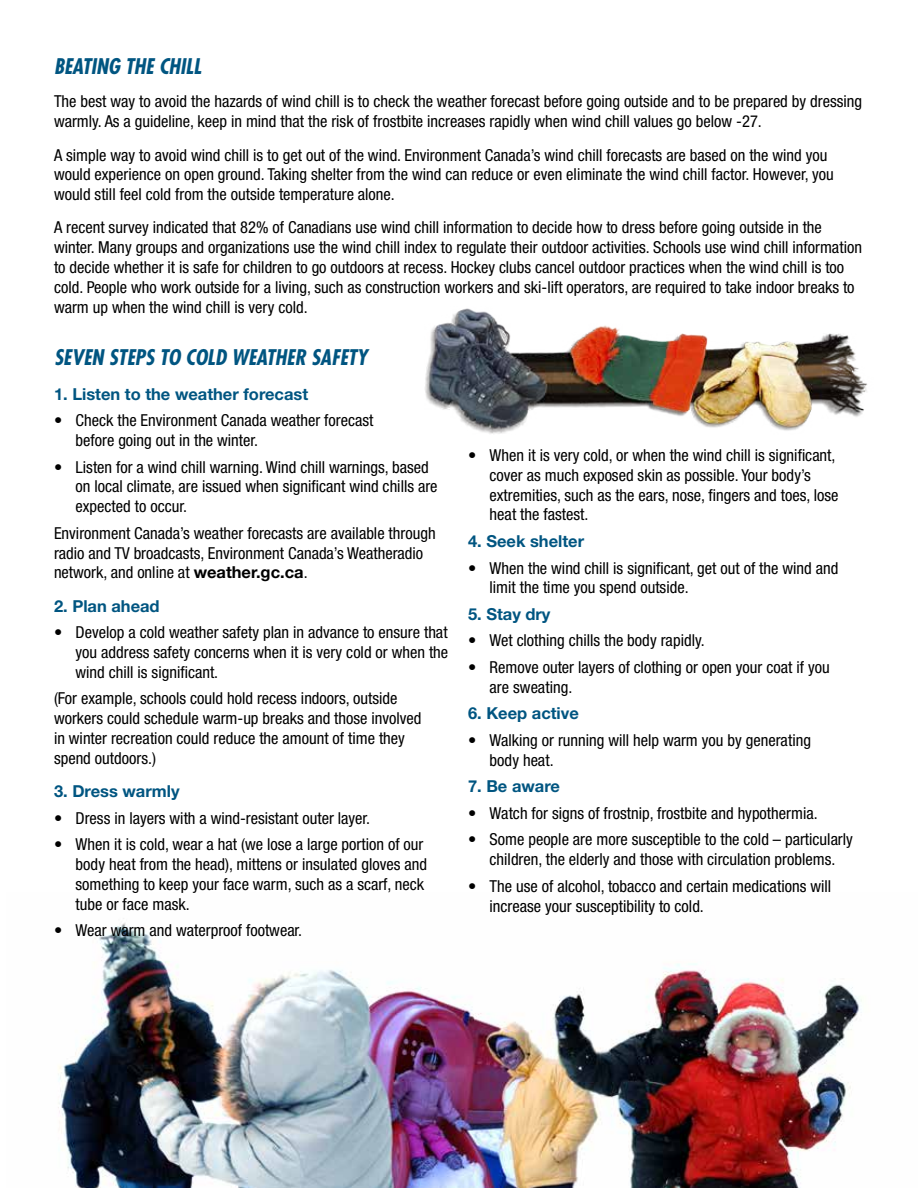
<style>
.page{position:relative;width:918px;height:1188px;background:#fff}
.page>*{position:absolute;margin:0;border:0;box-sizing:border-box;transform-origin:0 0}
.t1{font:italic 700 condensed 21px "Futura Std";color:#005581}
.t2{font:condensed 16.5px/19.8px "Helvetica Neue LT Std";color:#000}
.t3{font:700 16.5px "Helvetica Neue LT Std";color:#005581}
.s1{font-weight:700;font-stretch:normal}
</style>
<div class="page">
<img style="left:58px;top:923px;width:804px;height:265px">
<img style="left:425px;top:308px;width:443px;height:126px">
<p class="t1" style="left:54px;top:53px;width:149px">BEATING THE CHILL</p>
<p class="t2" style="left:54px;top:92px;width:810px">The best way to avoid the hazards of wind chill is to check the weather forecast before going outside and to be prepared by dressing warmly. As a guideline, keep in mind that the risk of frostbite increases rapidly when wind chill values go below -27.</p>
<p class="t2" style="left:54px;top:145px;width:781px">A simple way to avoid wind chill is to get out of the wind. Environment Canada’s wind chill forecasts are based on the wind you would experience on open ground. Taking shelter from the wind can reduce or even eliminate the wind chill factor. However, you would still feel cold from the outside temperature alone.</p>
<p class="t2" style="left:54px;top:218px;width:810px">A recent survey indicated that 82% of Canadians use wind chill information to decide how to dress before going outside in the winter. Many groups and organizations use the wind chill index to regulate their outdoor activities. Schools use wind chill information to decide whether it is safe for children to go outdoors at recess. Hockey clubs cancel outdoor practices when the wind chill is too cold. People who work outside for a living, such as construction workers and ski-lift operators, are required to take indoor breaks to warm up when the wind chill is very cold.</p>
<p class="t1" style="left:54px;top:344px;width:315px">SEVEN STEPS TO COLD WEATHER SAFETY</p>
<p class="t3" style="left:54px;top:384px;width:256px">1. Listen to the weather forecast</p>
<p class="t2" style="left:76px;top:410px;width:299px;text-indent:-22px">• Check the Environment Canada weather forecast before going out in the winter.</p>
<p class="t2" style="left:76px;top:457px;width:364px;text-indent:-22px">• Listen for a wind chill warning. Wind chill warnings, based on local climate, are issued when significant wind chills are expected to occur.</p>
<p class="t2" style="left:54px;top:523px;width:383px">Environment Canada’s weather forecasts are available through radio and TV broadcasts, Environment Canada’s Weatheradio network, and online at <span class="s1">weather.gc.ca</span>.</p>
<p class="t3" style="left:54px;top:596px;width:107px">2. Plan ahead</p>
<p class="t2" style="left:76px;top:622px;width:374px;text-align:justify;text-indent:-22px">• Develop a cold weather safety plan in advance to ensure that you address safety concerns when it is very cold or when the wind chill is significant.</p>
<p class="t2" style="left:54px;top:689px;width:369px">(For example, schools could hold recess indoors, outside workers could schedule warm-up breaks and those involved in winter recreation could reduce the amount of time they spend outdoors.)</p>
<p class="t3" style="left:54px;top:781px;width:127px">3. Dress warmly</p>
<p class="t2" style="left:54px;top:808px;width:318px">• Dress in layers with a wind-resistant outer layer.</p>
<p class="t2" style="left:76px;top:834px;width:353px;text-indent:-22px">• When it is cold, wear a hat (we lose a large portion of our body heat from the head), mittens or insulated gloves and something to keep your face warm, such as a scarf, neck tube or face mask.</p>
<p class="t2" style="left:54px;top:920px;width:250px">• Wear warm and waterproof footwear.</p>
<p class="t2" style="left:490px;top:445px;width:350px;text-indent:-22px">• When it is very cold, or when the wind chill is significant, cover as much exposed skin as possible. Your body’s extremities, such as the ears, nose, fingers and toes, lose heat the fastest.</p>
<p class="t3" style="left:468px;top:531px;width:118px">4. Seek shelter</p>
<p class="t2" style="left:490px;top:558px;width:350px;text-indent:-22px">• When the wind chill is significant, get out of the wind and limit the time you spend outside.</p>
<p class="t3" style="left:468px;top:604px;width:84px">5. Stay dry</p>
<p class="t2" style="left:468px;top:631px;width:238px">• Wet clothing chills the body rapidly.</p>
<p class="t2" style="left:490px;top:657px;width:342px;text-indent:-22px">• Remove outer layers of clothing or open your coat if you are sweating.</p>
<p class="t3" style="left:468px;top:703px;width:112px">6. Keep active</p>
<p class="t2" style="left:490px;top:730px;width:323px;text-indent:-22px">• Walking or running will help warm you by generating body heat.</p>
<p class="t3" style="left:468px;top:776px;width:93px">7. Be aware</p>
<p class="t2" style="left:468px;top:803px;width:351px">• Watch for signs of frostnip, frostbite and hypothermia.</p>
<p class="t2" style="left:468px;top:830px;width:386px;text-align:center">• Some people are more susceptible to the cold – particularly children, the elderly and those with circulation problems.</p>
<p class="t2" style="left:490px;top:876px;width:343px;text-indent:-22px">• The use of alcohol, tobacco and certain medications will increase your susceptibility to cold.</p>
</div>
